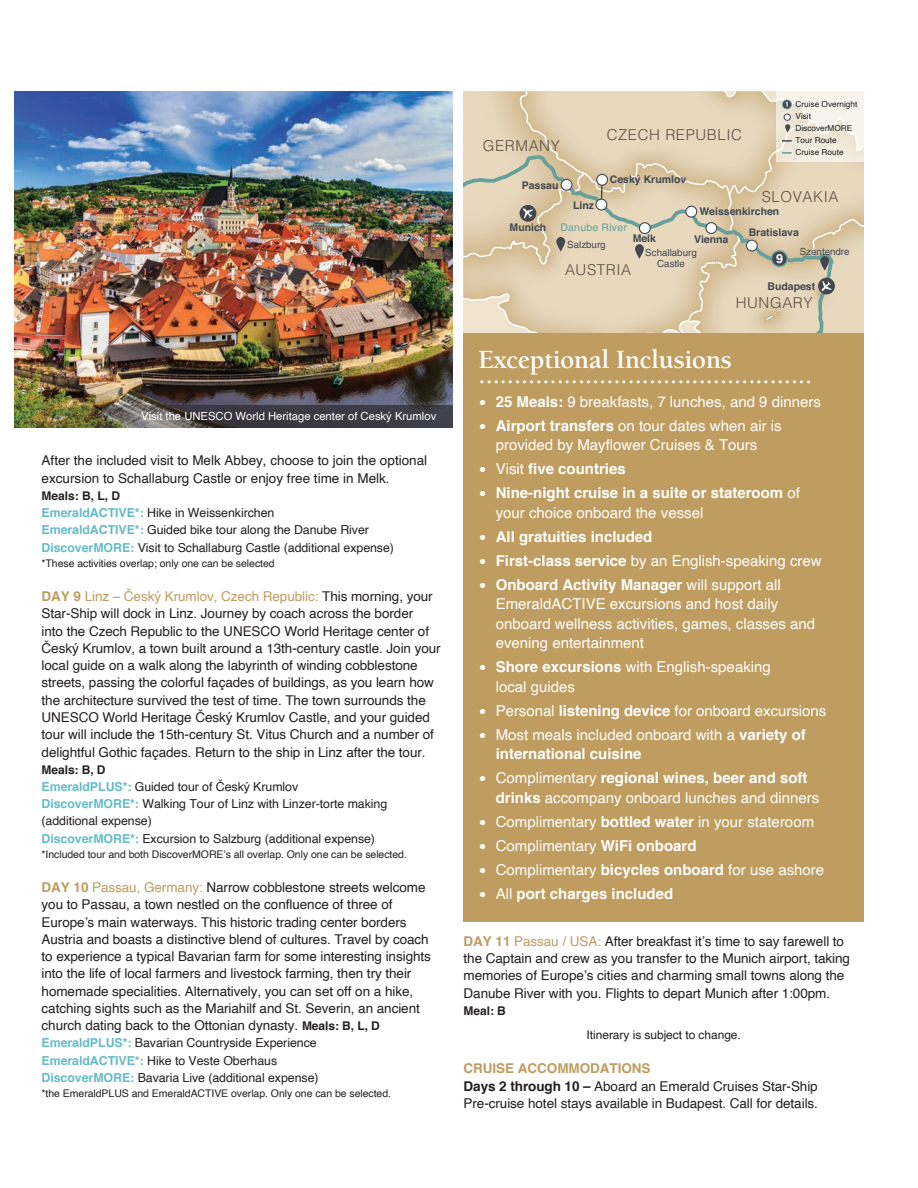
<style>
.page{position:relative;width:918px;height:1188px;background:#fff}
.page>*{position:absolute;margin:0;border:0;box-sizing:border-box;transform-origin:0 0}
.t1{font:700 27px "Berkeley Oldstyle IT Cby BT";color:#fff}
.t2{font:15px/19.5px "Helvetica";color:#fff}
.t3{font:700 15px/19.5px "Helvetica";color:#fff}
.t4{font:300 15px "Helvetica";letter-spacing:.04em;color:#5a5245}
.t5{font:13.5px/17.2px "Helvetica";letter-spacing:-.005em;color:#231f20}
.t6{font:700 12.6px "Helvetica";color:#fff}
.t7{font:12.3px/17.2px "Helvetica";letter-spacing:-.005em;color:#231f20}
.t8{font:12px "Helvetica";letter-spacing:-.005em;color:#231f20}
.t9{font:700 12px "Helvetica";letter-spacing:-.005em;color:#231f20}
.t10{font:11.25px "Helvetica";color:#fff}
.t11{font:10.5px "Helvetica";letter-spacing:-.005em;color:#231f20}
.t12{font:700 10.5px "Helvetica";color:#434750}
.t13{font:10.5px "Helvetica";letter-spacing:.02em;color:#67a19c}
.t14{font:9.75px/11.2px "Helvetica";color:#434750;text-align:center}
.t15{font:8.25px/12px "Helvetica";color:#231f20}
.s1{font-weight:700;color:#65bbc7}
.s2{font-weight:700;color:#bf9c5f}
.s3{color:#bf9c5f}
.s4{font-family:"Helvetica Neue";color:#bf9c5f}
.s5{font-family:"Helvetica Neue"}
.s6{font-weight:700;font-size:12px}
.s7{font-family:"Lucida Grande"}
.s8{font-weight:700}
.s9{font-family:"Lucida Grande";font-weight:400}
.s10{font-weight:400}
</style>
<div class="page">
<div style="left:464px;top:333px;width:400px;height:589px;background:#bf9c5f"></div>
<svg style="left:464px;top:92px;width:400px;height:241px;background:#dfd0b5"></svg>
<img style="left:15px;top:92px;width:438px;height:313px">
<img style="left:15px;top:405px;width:438px;height:23px">
<p class="t10" style="left:141px;top:408px;width:297px">Visit the UNESCO World Heritage center of Ceský Krumlov</p>
<p class="t5" style="left:42px;top:453px;width:387px">After the included visit to Melk Abbey, choose to join the optional excursion to Schallaburg Castle or enjoy free time in Melk.</p>
<p class="t9" style="left:42px;top:486px;width:80px">Meals: B, L, D</p>
<p class="t7" style="left:42px;top:505px;width:354px"><span class="s1">EmeraldACTIVE*:</span> Hike in Weissenkirchen<br><span class="s1">EmeraldACTIVE*:</span> Guided bike tour along the Danube River<br><span class="s1">DiscoverMORE:</span> Visit to Schallaburg Castle (additional expense)</p>
<p class="t11" style="left:42px;top:555px;width:235px">*These activities overlap; only one can be selected</p>
<p class="t5" style="left:42px;top:588px;width:401px"><span class="s2">DAY 9</span> <span class="s3">Linz –</span> <span class="s4">Č</span><span class="s3">eský Krumlov, Czech Republic:</span> This morning, your Star-Ship will dock in Linz. Journey by coach across the border<br>into the Czech Republic to the UNESCO World Heritage center of <span class="s5">Č</span>eský Krumlov, a town built around a 13th-century castle. Join your local guide on a walk along the labyrinth of winding cobblestone streets, passing the colorful façades of buildings, as you learn how the architecture survived the test of time. The town surrounds the UNESCO World Heritage <span class="s5">Č</span>eský Krumlov Castle, and your guided tour will include the 15th-century St. Vitus Church and a number of delightful Gothic façades. Return to the ship in Linz after the tour.</p>
<p class="t9" style="left:42px;top:760px;width:66px">Meals: B, D</p>
<p class="t7" style="left:42px;top:778px;width:347px"><span class="s1">EmeraldPLUS*:</span> Guided tour of <span class="s5">Č</span>eský Krumlov <span class="s1">DiscoverMORE*:</span> Walking Tour of Linz with Linzer-torte making (additional expense)<br><span class="s1">DiscoverMORE*:</span> Excursion to Salzburg (additional expense)</p>
<p class="t11" style="left:42px;top:846px;width:367px">*Included tour and both DiscoverMORE’s all overlap. Only one can be selected.</p>
<p class="t5" style="left:42px;top:879px;width:391px"><span class="s2">DAY 10</span> <span class="s3">Passau, Germany:</span> Narrow cobblestone streets welcome you to Passau, a town nestled on the confluence of three of Europe’s main waterways. This historic trading center borders Austria and boasts a distinctive blend of cultures. Travel by coach to experience a typical Bavarian farm for some interesting insights into the life of local farmers and livestock farming, then try their homemade specialities. Alternatively, you can set off on a hike, catching sights such as the Mariahilf and St. Severin, an ancient church dating back to the Ottonian dynasty. <span class="s6">Meals: B, L, D</span></p>
<p class="t7" style="left:42px;top:1035px;width:279px"><span class="s1">EmeraldPLUS*:</span> Bavarian Countryside Experience<br><span class="s1">EmeraldACTIVE*:</span> Hike to Veste Oberhaus<br><span class="s1">DiscoverMORE:</span> Bavaria Live (additional expense)</p>
<p class="t11" style="left:42px;top:1085px;width:351px">*the EmeraldPLUS and EmeraldACTIVE overlap. Only one can be selected.</p>
<p class="t4" style="left:483px;top:133px;width:78px">GERMANY</p>
<p class="t12" style="left:522px;top:177px;width:38px">Passau</p>
<p class="t12" style="left:573px;top:197px;width:22px">Linz</p>
<p class="t4" style="left:607px;top:122px;width:137px">CZECH REPUBLIC</p>
<p class="t12" style="left:610px;top:171px;width:78px">Ceský Krumlov</p>
<p class="t15" style="left:796px;top:98px;width:63px">Cruise Overnight<br>Visit<br>DiscoverMORE<br>Tour Route<br>Cruise Route</p>
<p class="t4" style="left:762px;top:183px;width:78px">SLOVAKIA</p>
<p class="t12" style="left:700px;top:202px;width:81px">Weissenkirchen</p>
<p class="t12" style="left:510px;top:219px;width:38px">Munich</p>
<p class="t13" style="left:560px;top:221px;width:68px">Danube River</p>
<p class="t12" style="left:633px;top:230px;width:25px">Melk</p>
<p class="t12" style="left:694px;top:231px;width:36px">Vienna</p>
<p class="t14" style="left:567px;top:239px;width:40px">Salzburg</p>
<p class="t14" style="left:645px;top:247px;width:53px">Schallaburg<br>Castle</p>
<p class="t4" style="left:565px;top:257px;width:68px">AUSTRIA</p>
<p class="t12" style="left:749px;top:224px;width:52px">Bratislava</p>
<p class="t6" style="left:776px;top:249px;width:9px">9</p>
<p class="t14" style="left:800px;top:245px;width:51px">Szentendre</p>
<p class="t12" style="left:767px;top:277px;width:49px">Budapest</p>
<p class="t4" style="left:736px;top:290px;width:78px">HUNGARY</p>
<h1 class="t1" style="left:479px;top:343px;width:255px">Exceptional Inclusions</h1>
<h1 class="t1" style="left:479px;top:358px;width:335px">...............................................</h1>
<p class="t2" style="left:479px;top:392px;width:344px"><span class="s7">•</span> <span class="s8">25 Meals:</span> 9 breakfasts, 7 lunches, and 9 dinners</p>
<p class="t2" style="left:479px;top:416px;width:305px;text-align:center"><span class="s7">•</span> <span class="s8">Airport transfers</span> on tour dates when air is provided by Mayflower Cruises &amp; Tours</p>
<p class="t3" style="left:479px;top:459px;width:149px"><span class="s9">•</span> <span class="s10">Visit</span> five countries</p>
<p class="t3" style="left:496px;top:483px;width:306px;text-indent:-17px"><span class="s9">•</span> Nine-night cruise in a suite or stateroom <span class="s10">of your choice onboard the vessel</span></p>
<p class="t3" style="left:479px;top:527px;width:175px"><span class="s9">•</span> All gratuities included</p>
<p class="t2" style="left:479px;top:551px;width:345px"><span class="s7">•</span> <span class="s8">First-class service</span> by an English-speaking crew</p>
<p class="t2" style="left:496px;top:575px;width:321px;text-indent:-17px"><span class="s7">•</span> <span class="s8">Onboard Activity Manager</span> will support all EmeraldACTIVE excursions and host daily onboard wellness activities, games, classes and evening entertainment</p>
<p class="t2" style="left:496px;top:658px;width:277px;text-indent:-17px"><span class="s7">•</span> <span class="s8">Shore excursions</span> with English-speaking local guides</p>
<p class="t2" style="left:479px;top:701px;width:349px"><span class="s7">•</span> Personal <span class="s8">listening device</span> for onboard excursions</p>
<p class="t2" style="left:496px;top:725px;width:312px;text-indent:-17px"><span class="s7">•</span> Most meals included onboard with a <span class="s8">variety of international cuisine</span></p>
<p class="t2" style="left:496px;top:769px;width:325px;text-indent:-17px"><span class="s7">•</span> Complimentary <span class="s8">regional wines, beer and soft drinks</span> accompany onboard lunches and dinners</p>
<p class="t2" style="left:479px;top:812px;width:337px"><span class="s7">•</span> Complimentary <span class="s8">bottled water</span> in your stateroom</p>
<p class="t2" style="left:479px;top:836px;width:220px"><span class="s7">•</span> Complimentary <span class="s8">WiFi onboard</span></p>
<p class="t2" style="left:479px;top:860px;width:347px"><span class="s7">•</span> Complimentary <span class="s8">bicycles onboard</span> for use ashore</p>
<p class="t3" style="left:479px;top:884px;width:196px"><span class="s9">•</span> <span class="s10">All</span> port charges included</p>
<p class="t5" style="left:464px;top:933px;width:388px"><span class="s2">DAY 11</span> <span class="s3">Passau / USA:</span> After breakfast it’s time to say farewell to the Captain and crew as you transfer to the Munich airport, taking memories of Europe’s cities and charming small towns along the Danube River with you. Flights to depart Munich after 1:00pm.</p>
<p class="t9" style="left:464px;top:1001px;width:44px">Meal: B</p>
<p class="t8" style="left:587px;top:1025px;width:156px">Itinerary is subject to change.</p>
<p class="t5" style="left:464px;top:1060px;width:356px"><span class="s2">CRUISE ACCOMMODATIONS<br></span><span class="s8">Days 2 through 10 –</span> Aboard an Emerald Cruises Star-Ship<br>Pre-cruise hotel stays available in Budapest. Call for details.</p>
</div>
